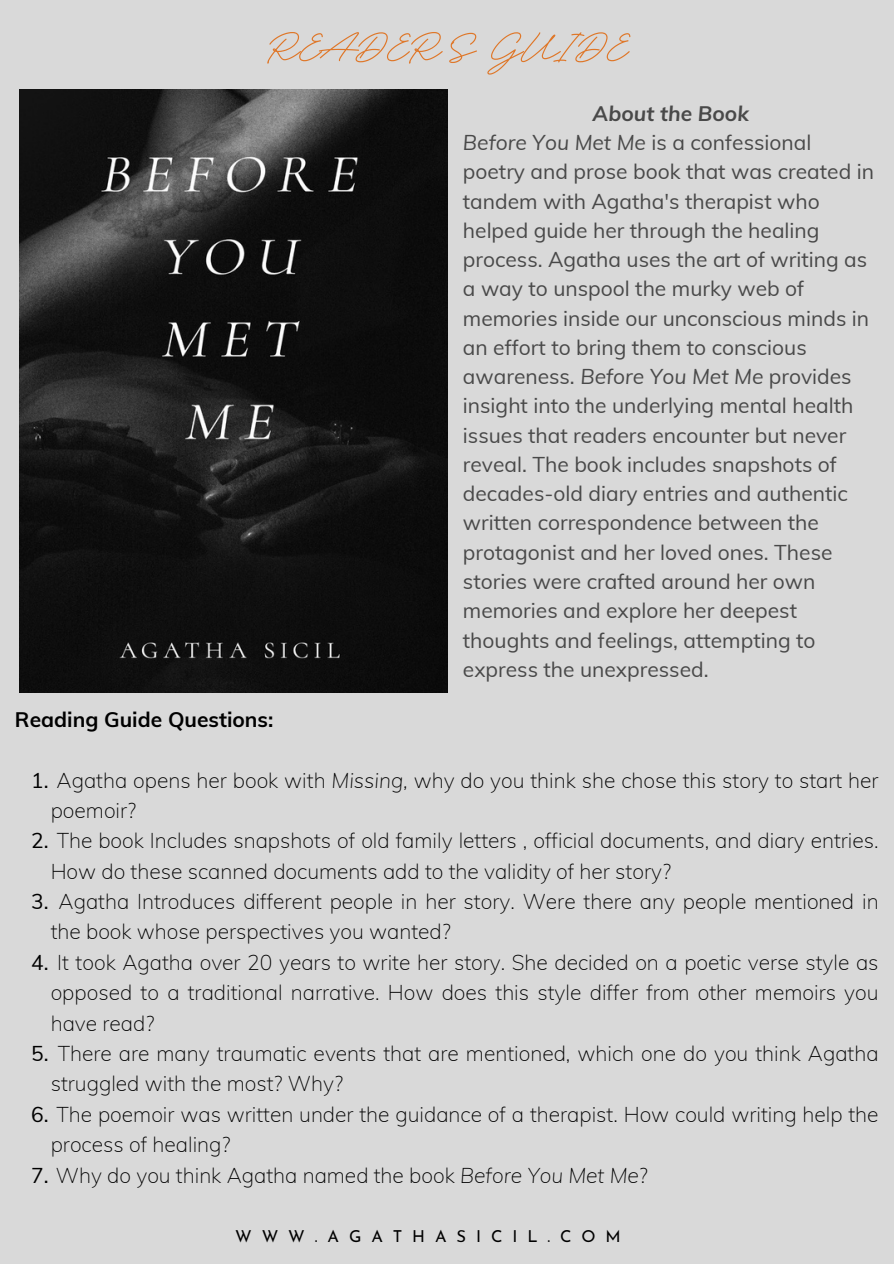
<style>
.page{position:relative;width:894px;height:1264px;background:#fff}
.page>*{position:absolute;margin:0;border:0;box-sizing:border-box;transform-origin:0 0}
.t1{font:700 75px "BD Script";color:#df7729}
.t2{font:200 21px/30.3px "Muli";color:#000}
.t3{font:21px/29.2px "Muli";color:#494949}
.t4{font:700 21px "Muli";color:#000}
.t5{font:italic 700 21px "Muli";color:#494949}
.t6{font:21px "Muli";color:#000}
.t7{font:16.5px "Josefin Sans";letter-spacing:.6em;color:#000}
.s1{font-style:italic}
.s2{font-weight:400}
</style>
<div class="page">
<div style="left:0;top:0;width:893px;height:1263px;background:#d9d9d9"></div>
<img style="left:19px;top:89px;width:428px;height:603px">
<p class="t1" style="left:266px;top:-1px;width:363px">READER’S GUIDE</p>
<p class="t4" style="left:15px;top:705px;width:260px">Reading Guide Questions:</p>
<p class="t5" style="left:592px;top:100px;width:158px">About the Book</p>
<p class="t3" style="left:463px;top:127px;width:412px"><span class="s1">Before You Met Me</span> is a confessional poetry and prose book that was created in tandem with Agatha's therapist who helped guide her through the healing process. Agatha uses the art of writing as a way to unspool the murky web of memories inside our unconscious minds in an effort to bring them to conscious awareness. <span class="s1">Before You Met Me</span> provides insight into the underlying mental health issues that readers encounter but never reveal. The book includes snapshots of decades-old diary entries and authentic written correspondence between the protagonist and her loved ones. These stories were crafted around her own memories and explore her deepest thoughts and feelings, attempting to express the unexpressed.</p>
<p class="t2" style="left:51px;top:764px;width:829px;text-indent:-20px"><span class="s2">1.</span> Agatha opens her book with <span class="s1">Missing,</span> why do you think she chose this story to start her poemoir?</p>
<p class="t2" style="left:51px;top:825px;width:829px;text-indent:-20px"><span class="s2">2.</span> The book Includes snapshots of old family letters , official documents, and diary entries.<br>How do these scanned documents add to the validity of her story?</p>
<p class="t2" style="left:51px;top:886px;width:829px;text-indent:8px">Agatha Introduces different people in her story. Were there any people mentioned in the book whose perspectives you wanted?</p>
<p class="t6" style="left:31px;top:888px;width:19px">3.</p>
<p class="t2" style="left:51px;top:946px;width:829px;text-align:justify;text-indent:-20px"><span class="s2">4.</span> It took Agatha over 20 years to write her story. She decided on a poetic verse style as opposed to a traditional narrative. How does this style differ from other memoirs you have read?</p>
<p class="t2" style="left:51px;top:1037px;width:829px;text-indent:-20px"><span class="s2">5.</span> There are many traumatic events that are mentioned, which one do you think Agatha struggled with the most? Why?</p>
<p class="t2" style="left:51px;top:1098px;width:829px;text-indent:-20px"><span class="s2">6.</span> The poemoir was written under the guidance of a therapist. How could writing help the process of healing?</p>
<p class="t2" style="left:31px;top:1159px;width:618px"><span class="s2">7.</span> Why do you think Agatha named the book <span class="s1">Before You Met Me</span>?</p>
<p class="t7" style="left:235px;top:1229px;width:387px">WWW.AGATHASICIL.COM</p>
</div>
